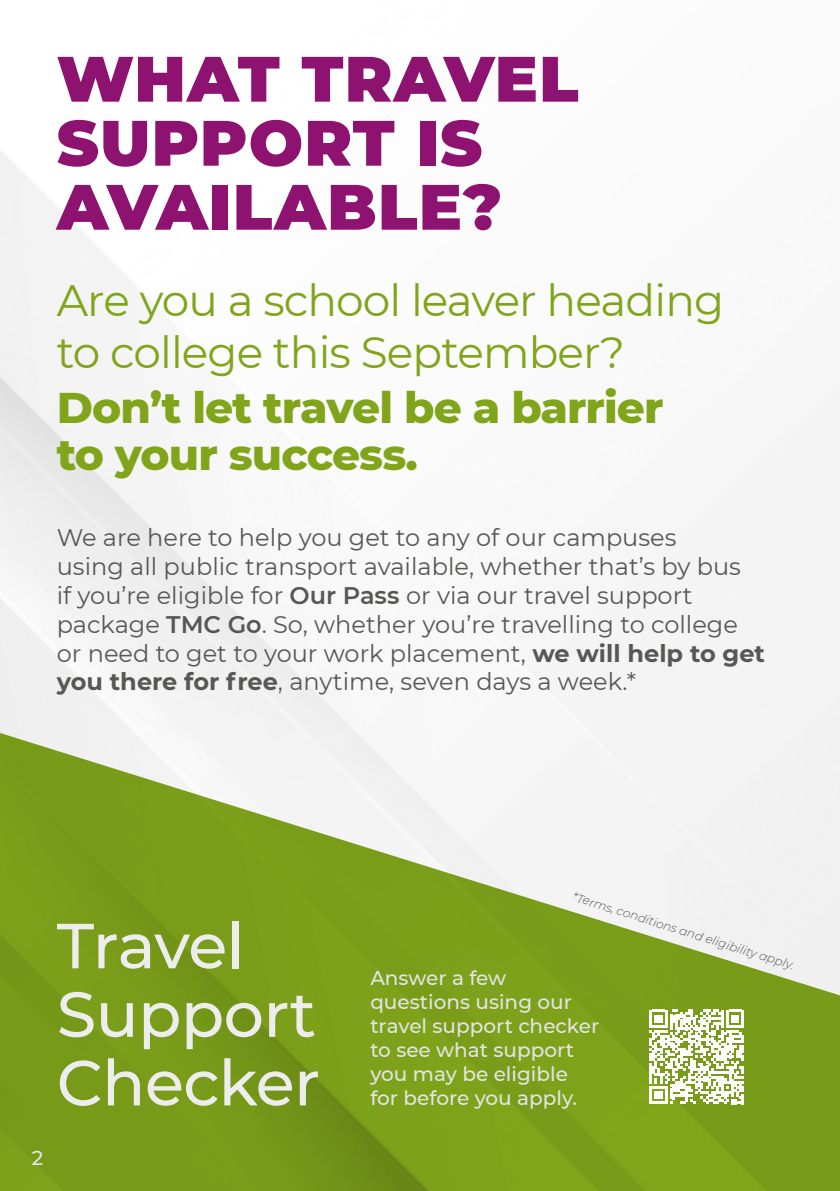
<style>
.page{position:relative;width:840px;height:1191px;background:#fff}
.page>*{position:absolute;margin:0;border:0;box-sizing:border-box;transform-origin:0 0}
.t1{font:900 64px/64px "Montserrat";letter-spacing:.02em;color:#8e1371}
.t2{font:500 63.6px/68.6px "Montserrat";letter-spacing:-.01em;color:#ededed}
.t3{font:43.8px/51.8px "Montserrat";letter-spacing:-.02em;color:#80a51b}
.t4{font:800 43.8px/47px "Montserrat";letter-spacing:-.02em;color:#80a51b}
.t5{font:24px/28.8px "Montserrat";color:#575756}
.t6{font:500 20px/24px "Montserrat";color:#e4e4e4}
.t7{font:italic 300 12px "Montserrat";color:#575756}
.s1{font-weight:600}
.s2{font-weight:700}
</style>
<div class="page">
<img style="left:0;top:150px;width:839px;height:1041px">
<svg style="left:649px;top:1009px;width:94px;height:95px"></svg>
<h1 class="t1" style="left:57px;top:43px;width:523px">WHAT TRAVEL<br>SUPPORT IS<br>AVAILABLE?</h1>
<h3 class="t3" style="left:57px;top:273px;width:668px">Are you a school leaver heading to college this September?</h3>
<h3 class="t4" style="left:57px;top:381px;width:608px">Don’t let travel be a barrier to your success.</h3>
<p class="t5" style="left:57px;top:522px;width:709px">We are here to help you get to any of our campuses<br>using all public transport available, whether that’s by bus<br>if you’re eligible for <span class="s1">Our Pass</span> or via our travel support package <span class="s1">TMC Go</span>. So, whether you’re travelling to college or need to get to your work placement, <span class="s2">we will help to get you there for free</span>, anytime, seven days a week.*</p>
<h2 class="t2" style="left:57px;top:909px;width:265px">Travel<br>Support<br>Checker</h2>
<p class="t6" style="left:32px;top:1144px;width:13px">2</p>
<p class="t7" style="left:574px;top:889px;width:233px;rotate:17deg">*Terms, conditions and eligibility apply.</p>
<p class="t6" style="left:370px;top:965px;width:230px">Answer a few questions using our travel support checker to see what support you may be eligible for before you apply.</p>
</div>
